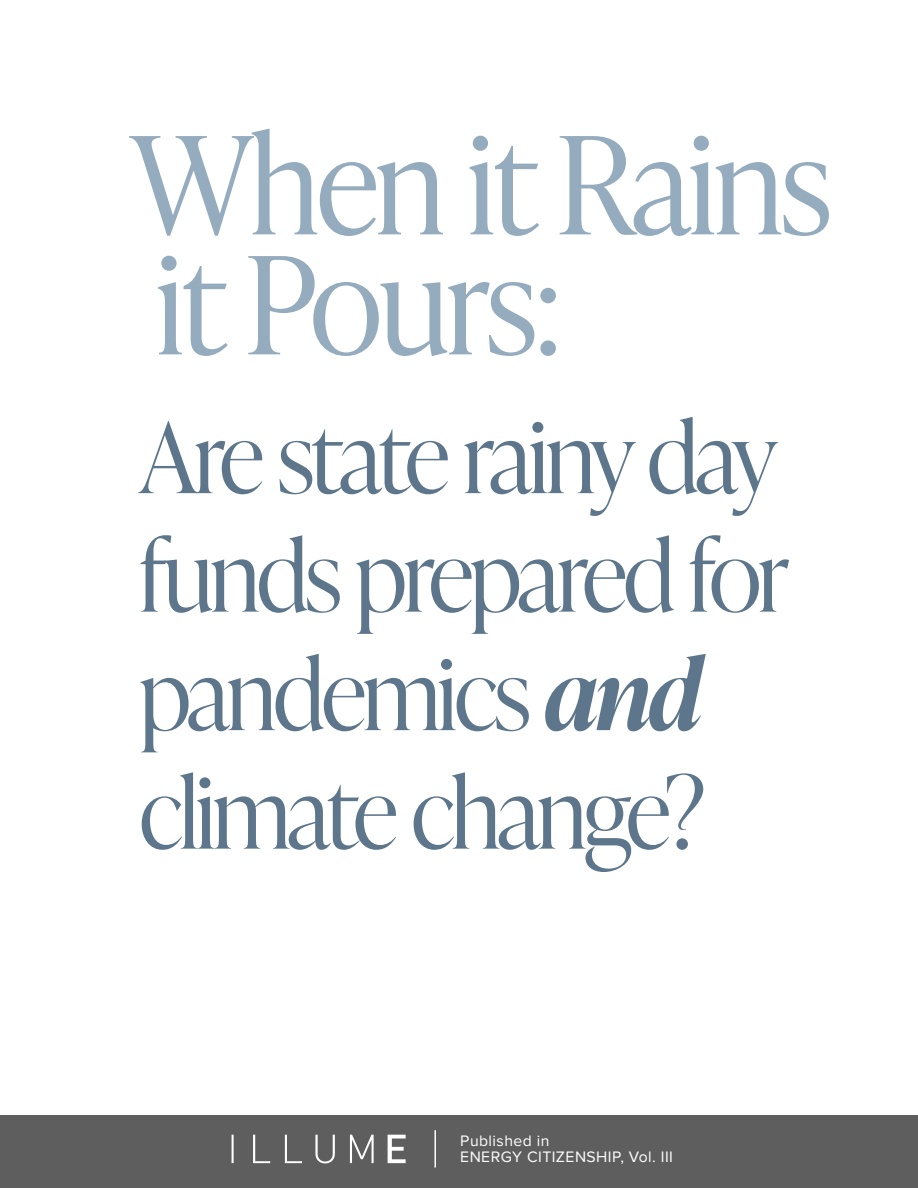
<style>
.page{position:relative;width:918px;height:1188px;background:#fff}
.page>*{position:absolute;margin:0;border:0;box-sizing:border-box;transform-origin:0 0}
.t1{font:300 135px/120px "Ivy Presto Headline";letter-spacing:-.025em;color:#95acbe}
.t2{font:300 97.5px/118.5px "Ivy Presto Display";letter-spacing:-.04em;color:#5d768b}
.t3{font:15.75px "Proxima Nova";letter-spacing:.03em;color:#fff}
.s1{font-weight:600;font-style:italic}
</style>
<div class="page">
<div style="left:0;top:1116px;width:918px;height:72px;background:#5e5e5e"></div>
<img style="left:231px;top:1134px;width:175px;height:30px">
<hr style="left:434px;top:1130px;width:2px;height:38px;background:#fff">
<p class="t1" style="left:130px;top:119px;width:703px">When it Rains it Pours:</p>
<p class="t2" style="left:139px;top:394px;width:652px">Are state rainy day funds prepared for</p>
<p class="t2" style="left:139px;top:631px;width:565px">pandemics <span class="s1">and</span></p>
<p class="t2" style="left:139px;top:749px;width:568px">climate change?</p>
<p class="t3" style="left:460px;top:1129px;width:91px">Published in</p>
<p class="t3" style="left:460px;top:1145px;width:214px">ENERGY CITIZENSHIP, Vol. III</p>
</div>
